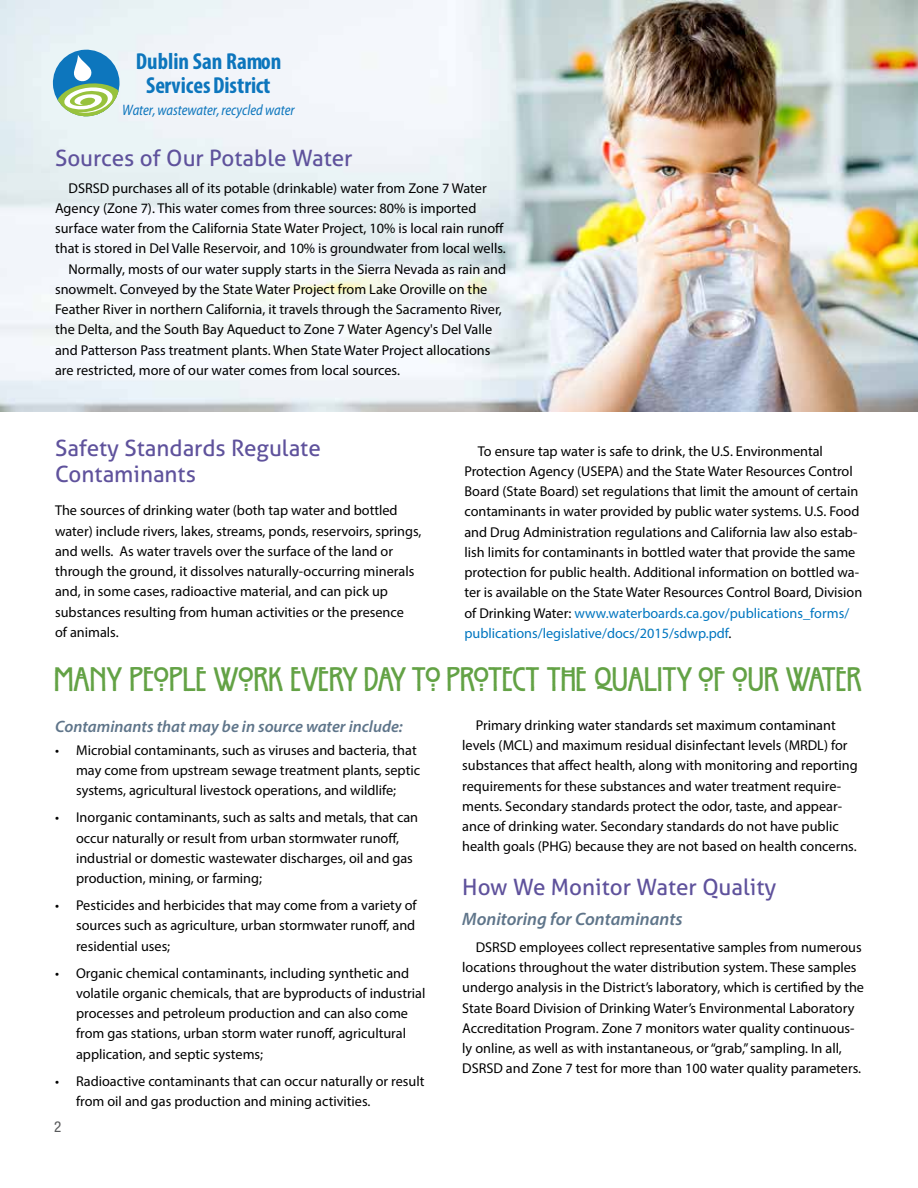
<style>
.page{position:relative;width:918px;height:1188px;background:#fff}
.page>*{position:absolute;margin:0;border:0;box-sizing:border-box;transform-origin:0 0}
.t1{font:36px "Willow Std";color:#63a245}
.t2{font:700 condensed 23.25px/23.2px "Myriad Pro";color:#0d76bd;text-align:center}
.t3{font:22.5px/25.5px "Aller";color:#5f529c}
.t4{font:italic 600 18px "Myriad Pro";color:#5f758a}
.t5{font:italic 600 16.5px "Myriad Pro";color:#5f758a}
.t6{font:italic semi-condensed 15.15px "Myriad Pro";color:#0d76bd;scale:.91 1}
.t7{font:condensed 15px "Helvetica Neue LT Std";color:#58595b}
.t8{font:14.25px/20.2px "Myriad Pro";color:#000}
.s1{color:#0076c0}
</style>
<div class="page">
<img style="left:0;top:0;width:918px;height:412px">
<svg style="left:52px;top:49px;width:68px;height:68px"></svg>
<h2 class="t2" style="left:136px;top:49px;width:147px">Dublin San Ramon<br>Services District</h2>
<p class="t6" style="left:122px;top:101px;width:191px">Water, wastewater, recycled water</p>
<h3 class="t3" style="left:55px;top:145px;width:299px">Sources of Our Potable Water</h3>
<p class="t8" style="left:69px;top:177px;width:420px">DSRSD purchases all of its potable (drinkable) water from Zone 7 Water</p>
<p class="t8" style="left:55px;top:198px;width:423px">Agency (Zone 7). This water comes from three sources: 80% is imported</p>
<p class="t8" style="left:55px;top:218px;width:451px">surface water from the California State Water Project, 10% is local rain runoff</p>
<p class="t8" style="left:55px;top:238px;width:452px">that is stored in Del Valle Reservoir, and 10% is groundwater from local wells.</p>
<p class="t8" style="left:69px;top:258px;width:439px">Normally, mosts of our water supply starts in the Sierra Nevada as rain and</p>
<p class="t8" style="left:55px;top:279px;width:434px">snowmelt. Conveyed by the State Water Project from Lake Oroville on the</p>
<p class="t8" style="left:55px;top:299px;width:448px">Feather River in northern California, it travels through the Sacramento River,</p>
<p class="t8" style="left:55px;top:319px;width:439px">the Delta, and the South Bay Aqueduct to Zone 7 Water Agency's Del Valle</p>
<p class="t8" style="left:55px;top:339px;width:437px">and Patterson Pass treatment plants. When State Water Project allocations</p>
<p class="t8" style="left:55px;top:360px;width:347px">are restricted, more of our water comes from local sources.</p>
<h3 class="t3" style="left:55px;top:435px;width:267px">Safety Standards Regulate<br>Contaminants</h3>
<p class="t8" style="left:55px;top:500px;width:368px">The sources of drinking water (both tap water and bottled water) include rivers, lakes, streams, ponds, reservoirs, springs, and wells. As water travels over the surface of the land or through the ground, it dissolves naturally-occurring minerals and, in some cases, radioactive material, and can pick up substances resulting from human activities or the presence<br>of animals.</p>
<p class="t8" style="left:464px;top:441px;width:399px;text-indent:13px">To ensure tap water is safe to drink, the U.S. Environmental Protection Agency (USEPA) and the State Water Resources Control Board (State Board) set regulations that limit the amount of certain contaminants in water provided by public water systems. U.S. Food and Drug Administration regulations and California law also estab&shy;lish limits for contaminants in bottled water that provide the same protection for public health. Additional information on bottled wa&shy;ter is available on the State Water Resources Control Board, Division of Drinking Water: <span class="s1">www.waterboards.ca.gov/publications_forms/ publications/legislative/docs/2015/sdwp.pdf</span>.</p>
<h1 class="t1" style="left:54px;top:659px;width:809px">MANY PEOPLE WORK EVERY DAY TO PROTECT THE QUALITY OF OUR WATER</h1>
<p class="t5" style="left:55px;top:716px;width:349px">Contaminants that may be in source water include:</p>
<p class="t8" style="left:76px;top:740px;width:346px;text-indent:-21px">• Microbial contaminants, such as viruses and bacteria, that may come from upstream sewage treatment plants, septic systems, agricultural livestock operations, and wildlife;</p>
<p class="t8" style="left:76px;top:807px;width:344px;text-indent:-21px">• Inorganic contaminants, such as salts and metals, that can occur naturally or result from urban stormwater runoff, industrial or domestic wastewater discharges, oil and gas production, mining, or farming;</p>
<p class="t8" style="left:76px;top:895px;width:342px;text-align:justify;text-indent:-21px">• Pesticides and herbicides that may come from a variety of sources such as agriculture, urban stormwater runoff, and residential uses;</p>
<p class="t8" style="left:76px;top:963px;width:351px;text-indent:-21px">• Organic chemical contaminants, including synthetic and volatile organic chemicals, that are byproducts of industrial processes and petroleum production and can also come from gas stations, urban storm water runoff, agricultural application, and septic systems;</p>
<p class="t8" style="left:76px;top:1071px;width:350px;text-indent:-21px">• Radioactive contaminants that can occur naturally or result from oil and gas production and mining activities.</p>
<p class="t8" style="left:462px;top:715px;width:397px;text-indent:13px">Primary drinking water standards set maximum contaminant levels (MCL) and maximum residual disinfectant levels (MRDL) for substances that affect health, along with monitoring and reporting requirements for these substances and water treatment require&shy;ments. Secondary standards protect the odor, taste, and appear&shy;ance of drinking water. Secondary standards do not have public health goals (PHG) because they are not based on health concerns.</p>
<h3 class="t3" style="left:462px;top:874px;width:316px">How We Monitor Water Quality</h3>
<p class="t4" style="left:462px;top:907px;width:222px">Monitoring for Contaminants</p>
<p class="t8" style="left:462px;top:937px;width:403px;text-indent:13px">DSRSD employees collect representative samples from numerous locations throughout the water distribution system. These samples undergo analysis in the District’s laboratory, which is certified by the State Board Division of Drinking Water’s Environmental Laboratory Accreditation Program. Zone 7 monitors water quality continuous&shy;ly online, as well as with instantaneous, or “grab,” sampling. In all, DSRSD and Zone 7 test for more than 100 water quality parameters.</p>
<p class="t7" style="left:54px;top:1118px;width:9px">2</p>
</div>
